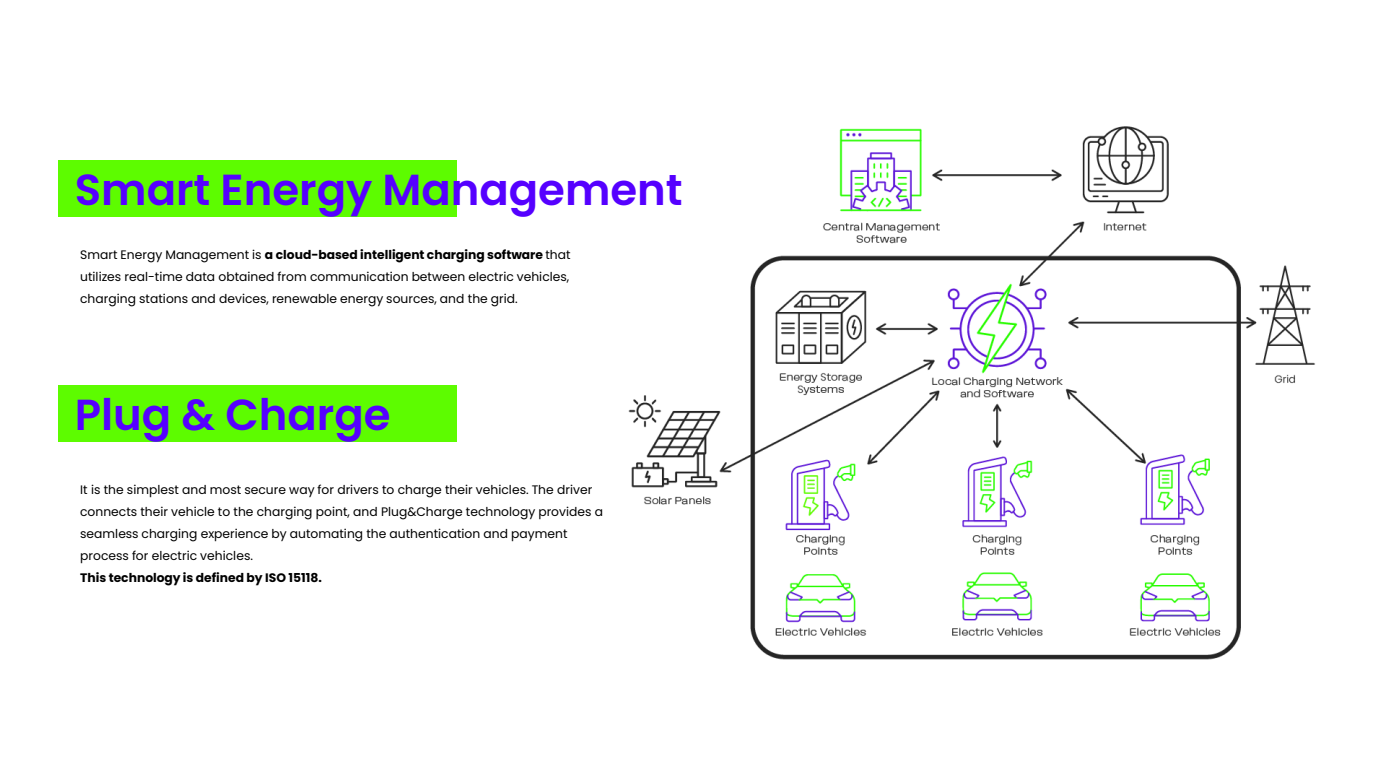
<style>
.page{position:relative;width:1386px;height:780px;background:#fff}
.page>*{position:absolute;margin:0;border:0;box-sizing:border-box;transform-origin:0 0}
.t1{font:600 43.4px "Poppins";color:#50f}
.t2{font:12.25px/22.1px "Poppins";color:#000;text-align:justify}
.t3{font:700 12.25px "Poppins";color:#000}
.s1{font-weight:700}
</style>
<div class="page">
<img style="left:58px;top:126px;width:1257px;height:534px">
<div style="left:58px;top:160px;width:398px;height:56px;background:#5dfc00"></div>
<div style="left:58px;top:385px;width:398px;height:56px;background:#5dfc00"></div>
<p class="t1" style="left:75px;top:165px;width:609px">Smart Energy Management</p>
<p class="t2" style="left:80px;top:243px;width:492px">Smart Energy Management is <span class="s1">a cloud-based intelligent charging software</span> that utilizes real-time data obtained from communication between electric vehicles, charging stations and devices, renewable energy sources, and the grid.</p>
<p class="t1" style="left:75px;top:389px;width:317px">Plug &amp; Charge</p>
<p class="t2" style="left:80px;top:478px;width:524px;text-align:left">It is the simplest and most secure way for drivers to charge their vehicles. The driver connects their vehicle to the charging point, and Plug&amp;Charge technology provides a seamless charging experience by automating the authentication and payment process for electric vehicles.</p>
<p class="t3" style="left:80px;top:570px;width:243px">This technology is defined by ISO 15118.</p>
</div>
